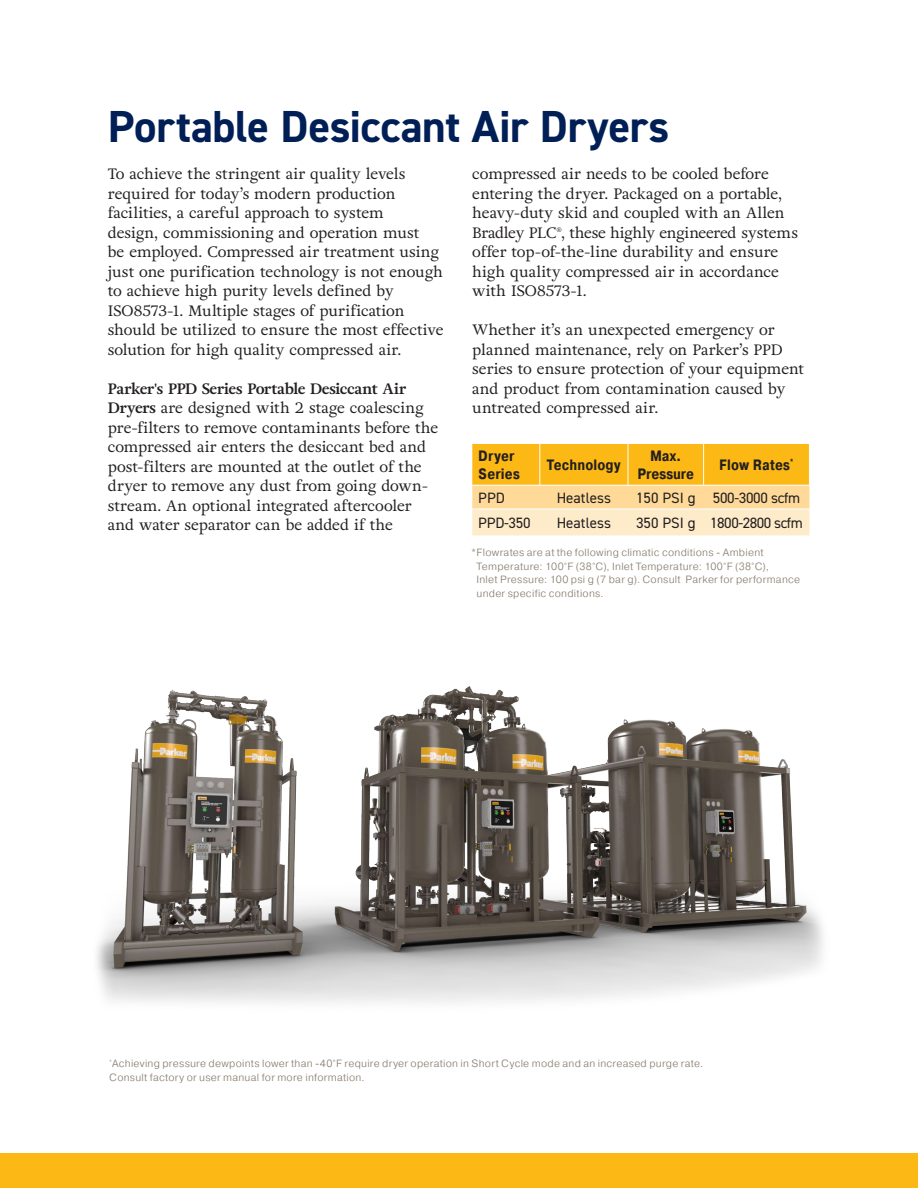
<style>
.page{position:relative;width:918px;height:1188px;background:#fff}
.page>*{position:absolute;margin:0;border:0;box-sizing:border-box;transform-origin:0 0}
.t1{font:700 45px "DIN2014";letter-spacing:-.005em;color:#001f56}
.t2{font:15px/19.5px "Adriane Text";color:#231f20}
.t3{font:700 15px/18px "Pragmatica Cond";letter-spacing:.005em;color:#231f20}
.t4{font:15px "DIN2014";color:#231f20}
.t5{font:15px "DIN2014";letter-spacing:-.03em;color:#231f20}
.t6{font:15px "DIN2014";letter-spacing:-.02em;color:#231f20}
.t7{font:700 15px/18px "Pragmatica Cond";letter-spacing:-.015em;color:#231f20;text-align:center}
.t8{font:300 10.5px/13.5px "Pragmatica";letter-spacing:.025em;color:#887d6e}
.s1{font-weight:700}
</style>
<div class="page">
<div style="left:0;top:1153px;width:918px;height:35px;background:#fcb814"></div>
<svg style="left:472px;top:444px;width:337px;height:92px;background:#fdcf6c"></svg>
<hr style="left:472px;top:509px;width:68px;height:1px;background:#fff">
<hr style="left:540px;top:509px;width:88px;height:1px;background:#fff">
<hr style="left:628px;top:509px;width:76px;height:1px;background:#fff">
<hr style="left:704px;top:509px;width:105px;height:1px;background:#fff">
<hr style="left:472px;top:485px;width:68px;height:1px;background:#fff">
<hr style="left:540px;top:485px;width:88px;height:1px;background:#fff">
<hr style="left:628px;top:485px;width:76px;height:1px;background:#fff">
<hr style="left:704px;top:485px;width:106px;height:1px;background:#fff">
<hr style="left:539px;top:444px;width:1px;height:41px;background:#fff">
<hr style="left:628px;top:444px;width:1px;height:41px;background:#fff">
<hr style="left:703px;top:444px;width:1px;height:41px;background:#fff">
<img style="left:96px;top:686px;width:727px;height:317px">
<h1 class="t1" style="left:108px;top:105px;width:563px">Portable Desiccant Air Dryers</h1>
<p class="t2" style="left:108px;top:166px;width:337px">To achieve the stringent air quality levels required for today’s modern production facilities, a careful approach to system<br>design, commissioning and operation must<br>be employed. Compressed air treatment using just one purification technology is not enough to achieve high purity levels defined by ISO8573-1. Multiple stages of purification should be utilized to ensure the most effective solution for high quality compressed air.</p>
<p class="t2" style="left:108px;top:380px;width:332px"><span class="s1">Parker's PPD Series Portable Desiccant Air Dryers</span> are designed with 2 stage coalescing pre-filters to remove contaminants before the compressed air enters the desiccant bed and post-filters are mounted at the outlet of the dryer to remove any dust from going down&shy;stream. An optional integrated aftercooler and water separator can be added if the</p>
<p class="t2" style="left:472px;top:166px;width:327px">compressed air needs to be cooled before entering the dryer. Packaged on a portable, heavy-duty skid and coupled with an Allen Bradley PLC®, these highly engineered systems offer top-of-the-line durability and ensure high quality compressed air in accordance with ISO8573-1.</p>
<p class="t2" style="left:472px;top:322px;width:333px">Whether it’s an unexpected emergency or planned maintenance, rely on Parker’s PPD series to ensure protection of your equipment and product from contamination caused by untreated compressed air.</p>
<p class="t3" style="left:478px;top:448px;width:43px">Dryer<br>Series</p>
<p class="t3" style="left:547px;top:457px;width:75px">Technology</p>
<p class="t7" style="left:638px;top:448px;width:58px">Max.<br>Pressure</p>
<p class="t3" style="left:719px;top:457px;width:76px">Flow Rates<sup>*</sup></p>
<p class="t4" style="left:478px;top:491px;width:28px">PPD</p>
<p class="t4" style="left:557px;top:491px;width:56px">Heatless</p>
<p class="t6" style="left:636px;top:491px;width:166px">150 PSI g 500-3000 scfm</p>
<p class="t4" style="left:478px;top:516px;width:54px">PPD-350</p>
<p class="t4" style="left:557px;top:516px;width:56px">Heatless</p>
<p class="t5" style="left:636px;top:516px;width:168px">350 PSI g 1800-2800 scfm</p>
<p class="t8" style="left:477px;top:547px;width:325px;text-indent:-5px">* Flowrates are at the following climatic conditions - Ambient Temperature: 100°F (38°C), Inlet Temperature: 100°F (38°C),<br>Inlet Pressure: 100 psi g (7 bar g). Consult Parker for performance under specific conditions.</p>
<p class="t8" style="left:109px;top:1058px;width:596px"><sup>*</sup>Achieving pressure dewpoints lower than -40°F require dryer operation in Short Cycle mode and an increased purge rate.<br>Consult factory or user manual for more information.</p>
</div>
